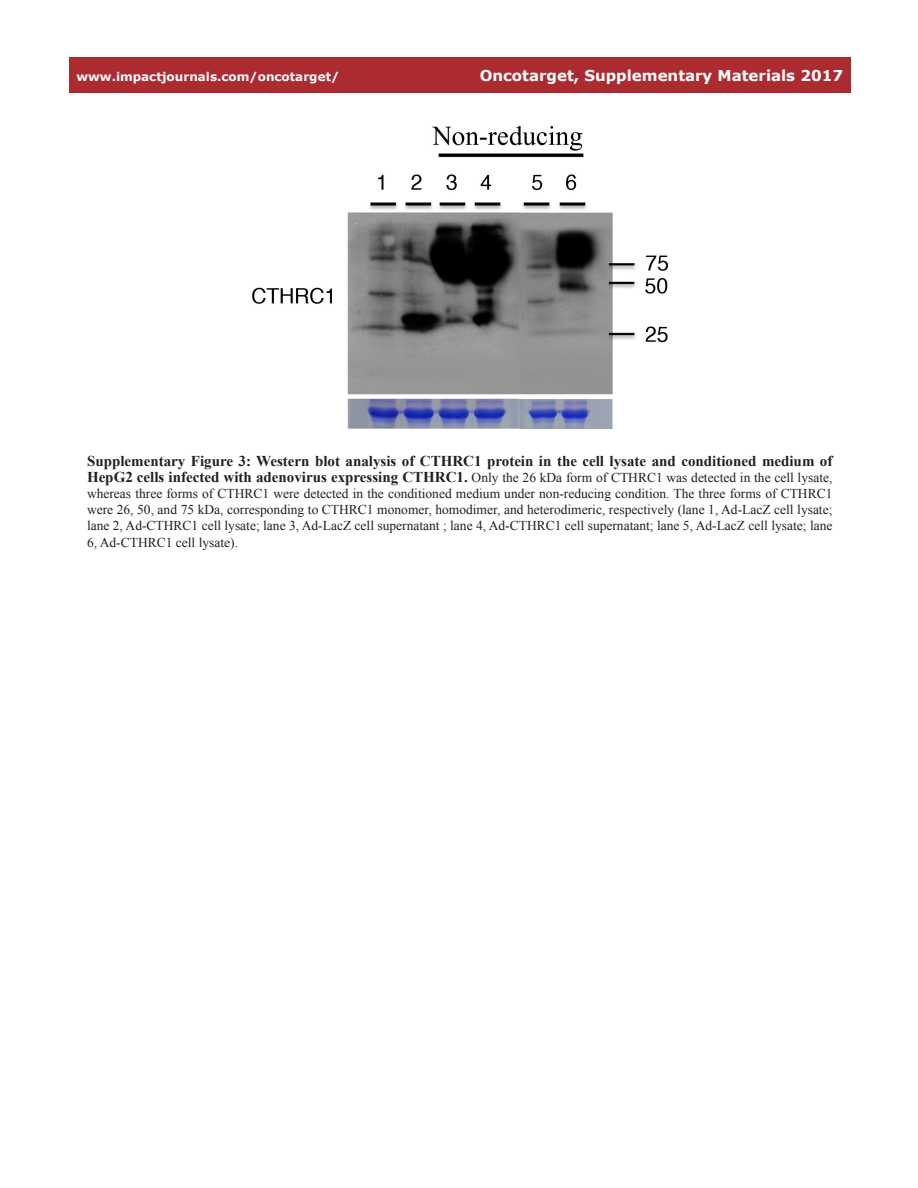
<style>
.page{position:relative;width:918px;height:1188px;background:#fff}
.page>*{position:absolute;margin:0;border:0;box-sizing:border-box;transform-origin:0 0}
.figuretext{font:700 15px "Times New Roman";color:#231f20}
.t1{font:700 15px "Verdana";color:#fff}
.figuretext-2{font:13.5px/16.2px "Times New Roman";color:#231f20;text-align:justify}
.t2{font:700 12px "Verdana";color:#fff}
.s1{font-weight:700;font-size:15px}
</style>
<div class="page">
<div style="left:69px;top:57px;width:781px;height:36px;background:#ac2b31"></div>
<img style="left:252px;top:127px;width:415px;height:301px">
<p class="t2" style="left:76px;top:68px;width:264px">www.impactjournals.com/oncotarget/</p>
<p class="t1" style="left:480px;top:65px;width:365px">Oncotarget, Supplementary Materials 2017</p>
<p class="figuretext" style="left:87px;top:450px;width:747px">Supplementary Figure 3: Western blot analysis of CTHRC1 protein in the cell lysate and conditioned medium of</p>
<p class="figuretext-2" style="left:87px;top:469px;width:747px"><span class="s1">HepG2 cells infected with adenovirus expressing CTHRC1.</span> Only the 26 kDa form of CTHRC1 was detected in the cell lysate, whereas three forms of CTHRC1 were detected in the conditioned medium under non-reducing condition. The three forms of CTHRC1 were 26, 50, and 75 kDa, corresponding to CTHRC1 monomer, homodimer, and heterodimeric, respectively (lane 1, Ad-LacZ cell lysate; lane 2, Ad-CTHRC1 cell lysate; lane 3, Ad-LacZ cell supernatant ; lane 4, Ad-CTHRC1 cell supernatant; lane 5, Ad-LacZ cell lysate; lane 6, Ad-CTHRC1 cell lysate).</p>
</div>
